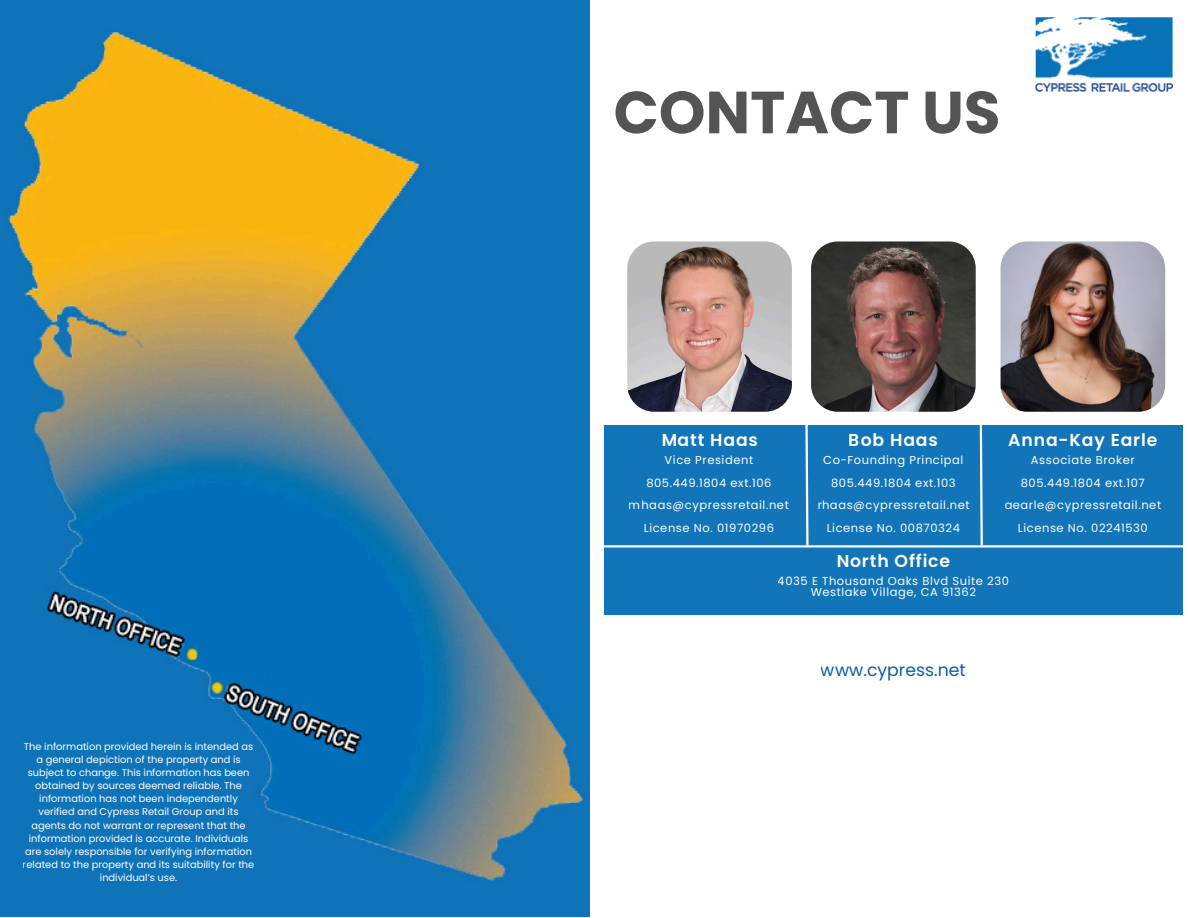
<style>
.page{position:relative;width:1188px;height:918px;background:#fff}
.page>*{position:absolute;margin:0;border:0;box-sizing:border-box;transform-origin:0 0}
.t1{font:700 59.4px "Poppins";color:#545454}
.t2{font:600 17.25px "Poppins";letter-spacing:.05em;color:#fff}
.t3{font:17.25px "Poppins";color:#0f5ca4}
.t4{font:11.55px/22.6px "Poppins";letter-spacing:.05em;color:#fff;text-align:center}
.t5{font:9.9px/13.2px "Poppins";color:#fff;text-align:center}
</style>
<div class="page">
<img style="left:0;top:0;width:589px;height:917px">
<img style="left:1035px;top:17px;width:138px;height:74px">
<svg style="left:627px;top:241px;width:165px;height:171px;background:#ae9a98"></svg>
<div style="left:604px;top:425px;width:578px;height:189px;background:#1274b9"></div>
<svg style="left:811px;top:241px;width:165px;height:171px;background:#5d4b47"></svg>
<svg style="left:1000px;top:241px;width:166px;height:171px;background:#897878"></svg>
<svg style="left:805px;top:425px;width:4px;height:120px"></svg>
<svg style="left:979px;top:425px;width:4px;height:120px"></svg>
<hr style="left:602px;top:545px;width:586px;height:3px;background:#fff">
<p class="t5" style="left:23px;top:740px;width:233px">The information provided herein is intended as a general depiction of the property and is subject to change. This information has been obtained by sources deemed reliable. The information has not been independently verified and Cypress Retail Group and its agents do not warrant or represent that the information provided is accurate. Individuals are solely responsible for verifying information related to the property and its suitability for the individual’s use.</p>
<h1 class="t1" style="left:614px;top:71px;width:388px">CONTACT US</h1>
<h2 class="t2" style="left:661px;top:428px;width:98px">Matt Haas</h2>
<h2 class="t2" style="left:849px;top:428px;width:91px">Bob Haas</h2>
<p class="t4" style="left:817px;top:449px;width:154px">Co-Founding Principal<br>805.449.1804 ext.103 rhaas@cypressretail.net<br>License No. 00870324</p>
<h2 class="t2" style="left:1008px;top:428px;width:151px">Anna-Kay Earle</h2>
<p class="t4" style="left:629px;top:449px;width:161px">Vice President<br>805.449.1804 ext.106 mhaas@cypressretail.net<br>License No. 01970296</p>
<p class="t4" style="left:1005px;top:449px;width:158px">Associate Broker<br>805.449.1804 ext.107 aearle@cypressretail.net<br>License No. 02241530</p>
<h2 class="t2" style="left:837px;top:549px;width:115px">North Office</h2>
<p class="t4" style="left:778px;top:575px;width:233px;line-height:11.4px">4035 E Thousand Oaks Blvd Suite 230<br>Westlake Village, CA 91362</p>
<h2 class="t3" style="left:821px;top:658px;width:146px">www.cypress.net</h2>
</div>
